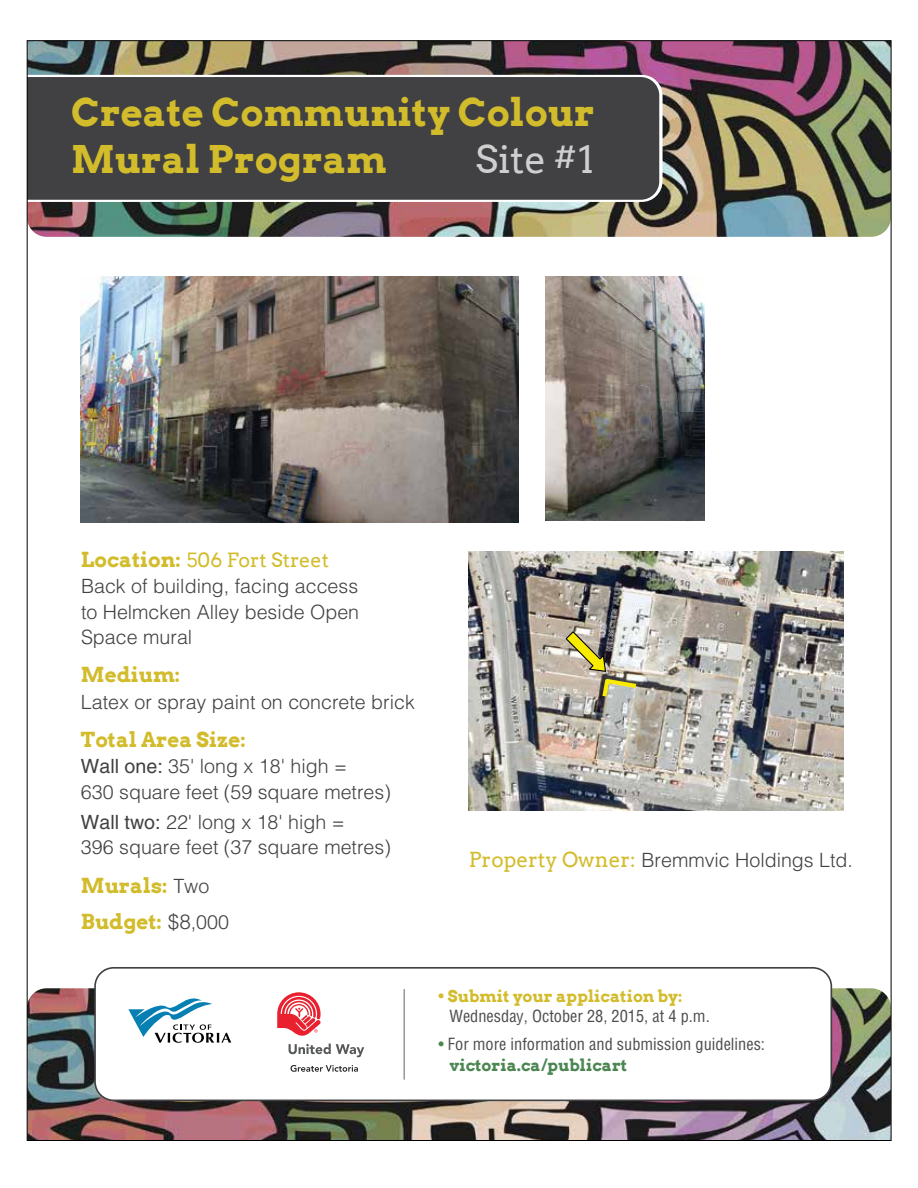
<style>
.page{position:relative;width:918px;height:1188px;background:#fff}
.page>*{position:absolute;margin:0;border:0;box-sizing:border-box;transform-origin:0 0}
.t1{font:700 38.25px/47px "Arvo";color:#d2bc2b}
.t2{font:38.25px "Arvo";color:rgb(255 255 255/.75)}
.t3{font:700 20.7px/36px "Arvo";color:#d2bc2b}
.t4{font:300 19.65px/25px "Helvetica LT Std";color:#414042}
.t5{font:19.65px "Arvo";color:#d2bc2b}
.t6{font:condensed 16.35px "Helvetica LT Std";color:#4d4d4f}
.t7{font:700 16.35px "Arvo";color:#d2bc2b}
.t8{font:700 16.35px "Arvo";color:#4b8651}
.s1{font-size:30.6px}
.s2{font-weight:700;font-size:20.7px}
.s3{font-weight:400}
.s4{font-family:"Helvetica LT Std";font-weight:300;font-size:19.65px;color:#414042}
.s5{font-family:"Helvetica LT Std";font-weight:300;color:#414042}
.s6{font-family:"Arvo";font-weight:400;font-size:20.7px;color:#d2bc2b}
.s7{font-family:"Helvetica LT Std";font-weight:400;font-stretch:condensed}
.s8{color:#4b8651}
</style>
<div class="page">
<img style="left:29px;top:42px;width:860px;height:195px">
<img style="left:29px;top:988px;width:860px;height:151px">
<div style="left:95px;top:968px;width:736px;height:132px;background:#fff;border-radius:19px"></div>
<div style="left:94px;top:967px;width:738px;height:134px;border:2px solid #414042;border-radius:19px"></div>
<svg style="left:128px;top:998px;width:103px;height:45px"></svg>
<svg style="left:289px;top:1044px;width:75px;height:13px"></svg>
<svg style="left:291px;top:1065px;width:67px;height:7px"></svg>
<svg style="left:277px;top:992px;width:44px;height:44px"></svg>
<hr style="left:404px;top:989px;width:1px;height:91px;background:#636466">
<img style="left:81px;top:276px;width:437px;height:246px">
<img style="left:545px;top:276px;width:159px;height:245px">
<img style="left:469px;top:551px;width:374px;height:260px">
<img style="left:565px;top:630px;width:75px;height:71px">
<svg style="left:29px;top:75px;width:634px;height:127px"></svg>
<div style="left:29px;top:77px;width:630px;height:123px;background:#414042"></div>
<h1 class="t1" style="left:71px;top:89px;width:525px">Create Community Colour<br>Mural Program</h1>
<h1 class="t2" style="left:475px;top:137px;width:120px">Site <span class="s1">#</span>1</h1>
<p class="t5" style="left:81px;top:548px;width:250px"><span class="s2">Location:</span> 506 Fort Street</p>
<p class="t4" style="left:81px;top:574px;width:280px;text-align:justify">Back of building, facing access to Helmcken Alley beside Open Space mural</p>
<p class="t3" style="left:81px;top:657px;width:101px">Medium:</p>
<p class="t4" style="left:81px;top:689px;width:335px">Latex or spray paint on concrete brick</p>
<p class="t3" style="left:81px;top:722px;width:167px">Total Area Size:</p>
<p class="t4" style="left:81px;top:754px;width:311px"><span class="s3">Wall one:</span> 35' long x 18' high =<br>630 square feet (59 square metres)</p>
<p class="t4" style="left:81px;top:809px;width:311px"><span class="s3">Wall two:</span> 22' long x 18' high =<br>396 square feet (37 square metres)</p>
<p class="t3" style="left:81px;top:868px;width:150px">Murals: <span class="s4">Two<br></span>Budget: <span class="s5">$8</span><span class="s4">,000</span></p>
<p class="t4" style="left:469px;top:848px;width:386px"><span class="s6">Property Owner:</span> Bremmvic Holdings Ltd.</p>
<p class="t7" style="left:438px;top:986px;width:246px"><span class="s7">•</span> Submit your application by:</p>
<p class="t6" style="left:449px;top:1006px;width:262px">Wednesday, October 28, 2015, at 4 p.m.</p>
<p class="t6" style="left:438px;top:1034px;width:328px"><span class="s8">•</span> For more information and submission guidelines:</p>
<p class="t8" style="left:449px;top:1056px;width:179px">victoria.ca/publicart</p>
</div>
